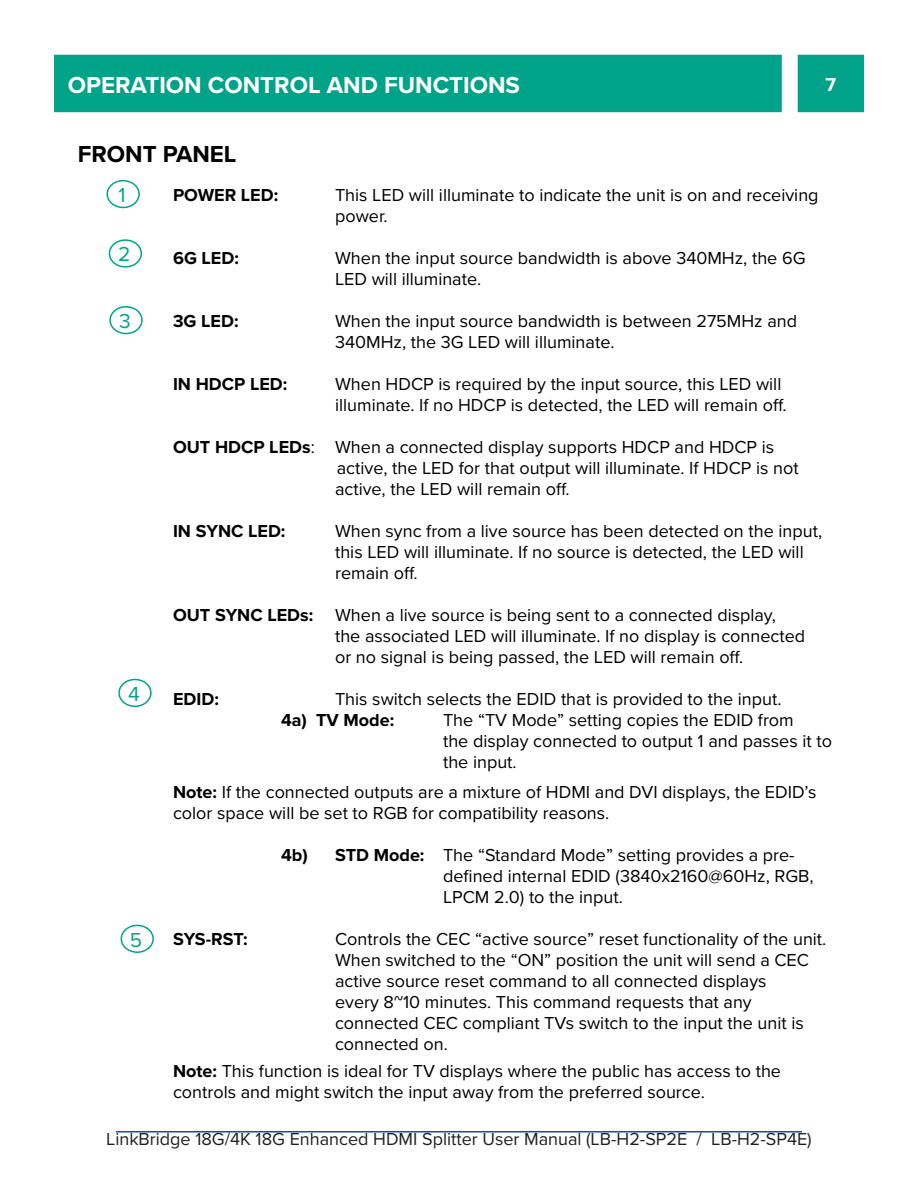
<style>
.page{position:relative;width:918px;height:1188px;background:#fff}
.page>*{position:absolute;margin:0;border:0;box-sizing:border-box;transform-origin:0 0}
.t1{font:700 24px "Proxima Nova";color:#fff}
.TOC_Page_Guide{font:700 24px "Proxima Nova";color:#000}
.TOC_Page_Guide-2{font:21px "Proxima Nova";color:#00a388}
.t2{font:700 19.5px "Proxima Nova";color:#fff}
.Body_Text{font:18px/21px "Proxima Nova";color:#000}
.t3{font:18px "Proxima Nova";color:#231f20}
.Body_Text-2{font:700 18px "Proxima Nova";color:#000}
.s1{font-weight:700}
</style>
<div class="page">
<div style="left:798px;top:56px;width:65px;height:55px;background:#00a388"></div>
<div style="left:798px;top:55px;width:66px;height:57px;border:2px solid #00a388"></div>
<div style="left:55px;top:56px;width:726px;height:55px;background:#00a388"></div>
<div style="left:54px;top:55px;width:728px;height:57px;border:2px solid #00a388"></div>
<hr style="left:116px;top:1131px;width:686px;height:1px;background:#005d80">
<div style="left:106px;top:180px;width:34px;height:28px;border:2px solid #00a388;border-radius:50%"></div>
<div style="left:109px;top:239px;width:33px;height:29px;border:2px solid #00a388;border-radius:50%"></div>
<div style="left:109px;top:306px;width:34px;height:28px;border:2px solid #00a388;border-radius:50%"></div>
<div style="left:118px;top:679px;width:34px;height:28px;border:2px solid #00a388;border-radius:50%"></div>
<div style="left:121px;top:925px;width:33px;height:28px;border:2px solid #00a388;border-radius:50%"></div>
<h1 class="t1" style="left:68px;top:67px;width:454px">OPERATION CONTROL AND FUNCTIONS</h1>
<p class="t2" style="left:826px;top:70px;width:12px">7</p>
<p class="TOC_Page_Guide" style="left:78px;top:136px;width:160px">FRONT PANEL</p>
<p class="TOC_Page_Guide-2" style="left:118px;top:179px;width:9px">1</p>
<p class="TOC_Page_Guide-2" style="left:118px;top:239px;width:14px">2</p>
<p class="TOC_Page_Guide-2" style="left:119px;top:305px;width:13px">3</p>
<p class="TOC_Page_Guide-2" style="left:128px;top:678px;width:13px">4</p>
<p class="TOC_Page_Guide-2" style="left:130px;top:924px;width:14px">5</p>
<p class="Body_Text-2" style="left:173px;top:181px;width:107px">POWER LED:</p>
<p class="Body_Text" style="left:335px;top:183px;width:485px">This LED will illuminate to indicate the unit is on and receiving power.</p>
<p class="Body_Text-2" style="left:173px;top:244px;width:67px">6G LED:</p>
<p class="Body_Text" style="left:335px;top:246px;width:472px">When the input source bandwidth is above 340MHz, the 6G</p>
<p class="Body_Text" style="left:335px;top:267px;width:148px">LED will illuminate.</p>
<p class="Body_Text-2" style="left:173px;top:307px;width:67px">3G LED:</p>
<p class="Body_Text" style="left:335px;top:309px;width:464px">When the input source bandwidth is between 275MHz and<br>340MHz, the 3G LED will illuminate.</p>
<p class="Body_Text-2" style="left:173px;top:370px;width:116px">IN HDCP LED:</p>
<p class="Body_Text" style="left:335px;top:372px;width:448px">When HDCP is required by the input source, this LED will</p>
<p class="Body_Text" style="left:335px;top:393px;width:453px">illuminate. If no HDCP is detected, the LED will remain off.</p>
<p class="Body_Text" style="left:337px;top:435px;width:463px;text-indent:-164px"><span class="s1">OUT HDCP LEDs</span>: When a connected display supports HDCP and HDCP is active, the LED for that output will illuminate. If HDCP is not</p>
<p class="Body_Text" style="left:335px;top:477px;width:236px">active, the LED will remain off.</p>
<p class="Body_Text-2" style="left:173px;top:517px;width:114px">IN SYNC LED:</p>
<p class="Body_Text" style="left:335px;top:519px;width:489px">When sync from a live source has been detected on the input, this LED will illuminate. If no source is detected, the LED will remain off.</p>
<p class="Body_Text" style="left:173px;top:603px;width:604px"><span class="s1">OUT SYNC LEDs:</span> When a live source is being sent to a connected display,</p>
<p class="Body_Text" style="left:335px;top:624px;width:472px">the associated LED will illuminate. If no display is connected</p>
<p class="Body_Text" style="left:335px;top:645px;width:410px">or no signal is being passed, the LED will remain off.</p>
<p class="Body_Text-2" style="left:173px;top:685px;width:47px">EDID:</p>
<p class="Body_Text" style="left:335px;top:687px;width:448px">This switch selects the EDID that is provided to the input.</p>
<p class="Body_Text-2" style="left:281px;top:706px;width:115px">4a) TV Mode:</p>
<p class="Body_Text" style="left:443px;top:708px;width:352px">The “TV Mode” setting copies the EDID from</p>
<p class="Body_Text" style="left:443px;top:729px;width:390px">the display connected to output 1 and passes it to</p>
<p class="Body_Text" style="left:443px;top:750px;width:75px">the input.</p>
<p class="Body_Text" style="left:173px;top:780px;width:645px"><span class="s1">Note:</span> If the connected outputs are a mixture of HDMI and DVI displays, the EDID’s color space will be set to RGB for compatibility reasons.</p>
<p class="Body_Text" style="left:281px;top:843px;width:515px"><span class="s1">4b) STD Mode:</span> The “Standard Mode” setting provides a pre-</p>
<p class="Body_Text" style="left:443px;top:864px;width:372px">defined internal EDID (3840x2160@60Hz, RGB,</p>
<p class="Body_Text" style="left:443px;top:885px;width:181px">LPCM 2.0) to the input.</p>
<p class="Body_Text-2" style="left:173px;top:925px;width:76px">SYS-RST:</p>
<p class="Body_Text" style="left:335px;top:927px;width:493px">Controls the CEC “active source” reset functionality of the unit.</p>
<p class="Body_Text" style="left:335px;top:948px;width:476px">When switched to the “ON” position the unit will send a CEC active source reset command to all connected displays</p>
<p class="Body_Text" style="left:335px;top:990px;width:418px">every 8~10 minutes. This command requests that any</p>
<p class="Body_Text" style="left:335px;top:1011px;width:470px">connected CEC compliant TVs switch to the input the unit is</p>
<p class="Body_Text" style="left:335px;top:1032px;width:114px">connected on.</p>
<p class="Body_Text" style="left:173px;top:1059px;width:610px"><span class="s1">Note:</span> This function is ideal for TV displays where the public has access to the controls and might switch the input away from the preferred source.</p>
<p class="t3" style="left:106px;top:1126px;width:707px">LinkBridge 18G/4K 18G Enhanced HDMI Splitter User Manual (LB-H2-SP2E / LB-H2-SP4E)</p>
</div>
